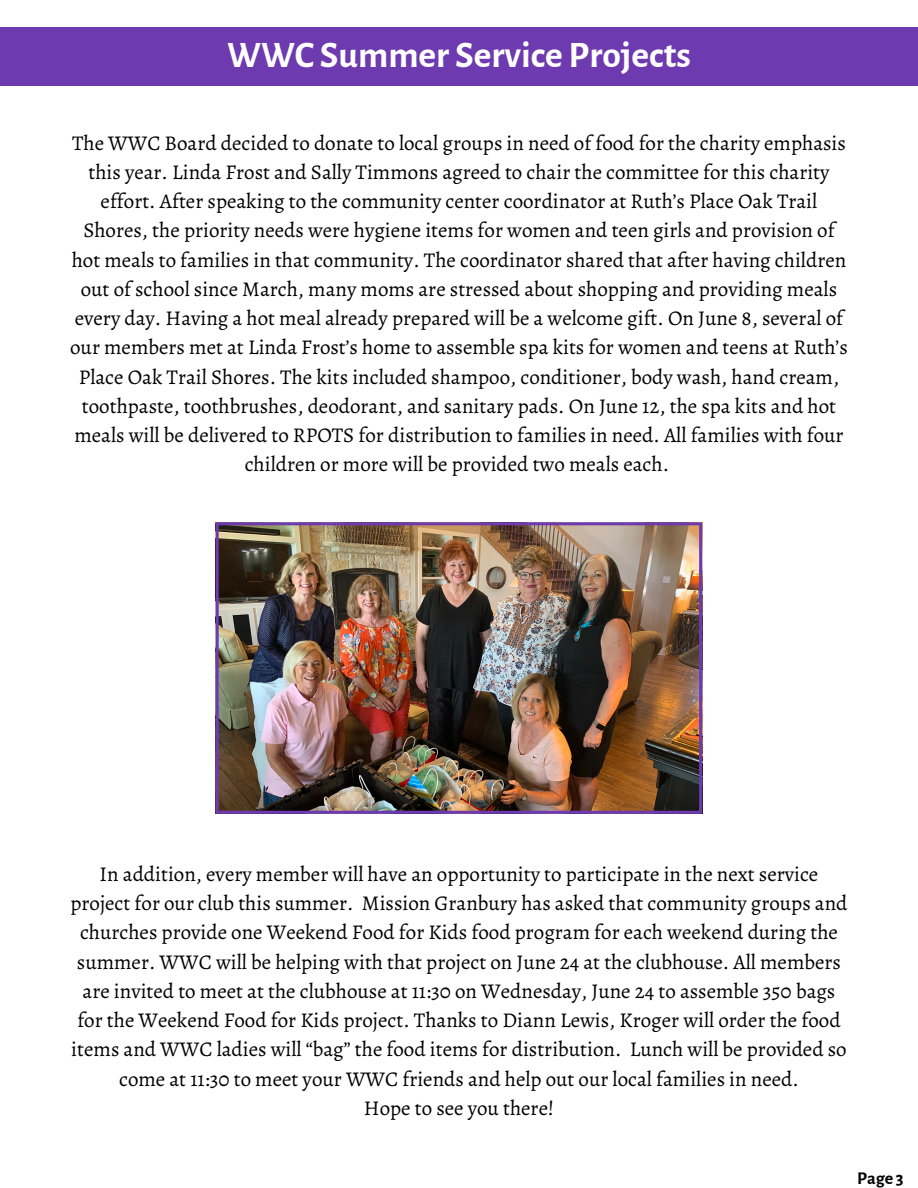
<style>
.page{position:relative;width:918px;height:1188px;background:#fff}
.page>*{position:absolute;margin:0;border:0;box-sizing:border-box;transform-origin:0 0}
.t1{font:700 37.5px "Alegreya Sans";color:#fff}
.t2{font:21px/29.2px "Alegreya";color:#000;text-align:center}
.t3{font:700 18px "Alegreya Sans";color:#000}
</style>
<div class="page">
<div style="left:0;top:27px;width:918px;height:58px;background:#6d3aaf"></div>
<img style="left:216px;top:522px;width:486px;height:292px">
<h1 class="t1" style="left:227px;top:34px;width:465px">WWC Summer Service Projects</h1>
<p class="t2" style="left:70px;top:128px;width:779px">The WWC Board decided to donate to local groups in need of food for the charity emphasis this year. Linda Frost and Sally Timmons agreed to chair the committee for this charity effort. After speaking to the community center coordinator at Ruth’s Place Oak Trail Shores, the priority needs were hygiene items for women and teen girls and provision of hot meals to families in that community. The coordinator shared that after having children out of school since March, many moms are stressed about shopping and providing meals every day. Having a hot meal already prepared will be a welcome gift. On June 8, several of our members met at Linda Frost’s home to assemble spa kits for women and teens at Ruth’s Place Oak Trail Shores. The kits included shampoo, conditioner, body wash, hand cream, toothpaste, toothbrushes, deodorant, and sanitary pads. On June 12, the spa kits and hot meals will be delivered to RPOTS for distribution to families in need. All families with four children or more will be provided two meals each.</p>
<p class="t2" style="left:70px;top:859px;width:779px">In addition, every member will have an opportunity to participate in the next service project for our club this summer. Mission Granbury has asked that community groups and churches provide one Weekend Food for Kids food program for each weekend during the summer. WWC will be helping with that project on June 24 at the clubhouse. All members are invited to meet at the clubhouse at 11:30 on Wednesday, June 24 to assemble 350 bags for the Weekend Food for Kids project. Thanks to Diann Lewis, Kroger will order the food items and WWC ladies will “bag” the food items for distribution. Lunch will be provided so come at 11:30 to meet your WWC friends and help out our local families in need.<br>Hope to see you there!</p>
<p class="t3" style="left:857px;top:1167px;width:48px">Page 3</p>
</div>
